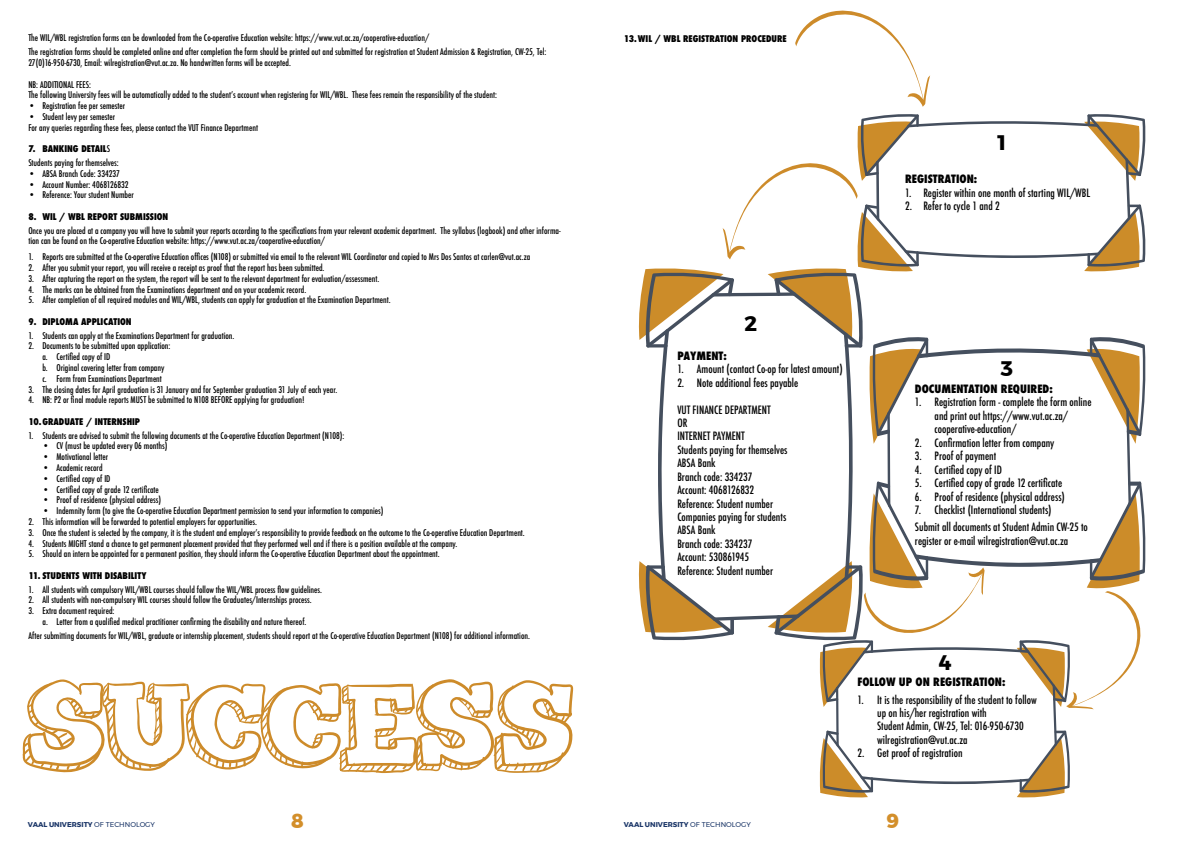
<style>
.page{position:relative;width:1191px;height:842px;background:#fff}
.page>*{position:absolute;margin:0;border:0;box-sizing:border-box;transform-origin:0 0}
.t1{font:700 21px "Montserrat";color:#000}
.t2{font:800 20px "Montserrat";color:#d38f2b}
.t3{font:500 condensed 11.2px/13.4px "Futura";color:#000}
.t4{font:800 condensed 11.2px "Futura";color:#000}
.t5{font:500 condensed 9px/10.8px "Futura";color:#000}
.t6{font:800 condensed 9px "Futura";color:#000}
.t7{font:700 7px "Montserrat";color:#1b3668}
.s1{font-weight:800}
.s2{font-weight:400}
</style>
<div class="page">
<svg style="left:795px;top:10px;width:135px;height:97px"></svg>
<svg style="left:638px;top:114px;width:508px;height:684px"></svg>
<svg style="left:22px;top:679px;width:551px;height:94px"></svg>
<p class="t5" style="left:28px;top:31px;width:519px;line-height:13.6px">The WIL/WBL registration forms can be downloaded from the Co-operative Education website: https://www.vut.ac.za/cooperative-education/<br>The registration forms should be completed online and after completion the form should be printed out and submitted for registration at Student Admission &amp; Registration, CW-25, Tel:</p>
<p class="t5" style="left:28px;top:57px;width:264px">27(0)16-950-6730, Email: wilregistration@vut.ac.za. No handwritten forms will be accepted.</p>
<p class="t5" style="left:28px;top:79px;width:470px">NB: ADDITIONAL FEES:<br>The following University fees will be automatically added to the student’s account when registering for WIL/WBL. These fees remain the responsibility of the student:</p>
<p class="t5" style="left:28px;top:100px;width:98px">• Registration fee per semester</p>
<p class="t5" style="left:28px;top:111px;width:231px">• Student levy per semester<br>For any queries regarding these fees, please contact the VUT Finance Department</p>
<p class="t5" style="left:28px;top:142px;width:92px;line-height:13.6px"><span class="s1">7. BANKING DETAIL</span>S<br>Students paying for themselves:</p>
<p class="t5" style="left:28px;top:168px;width:93px">• ABSA Branch Code: 334237</p>
<p class="t5" style="left:28px;top:179px;width:102px">• Account Number: 4068126832</p>
<p class="t5" style="left:28px;top:190px;width:107px">• Reference: Your student Number</p>
<p class="t6" style="left:28px;top:210px;width:141px">8. WIL / WBL REPORT SUBMISSION</p>
<p class="t5" style="left:28px;top:225px;width:534px">Once you are placed at a company you will have to submit your reports according to the specifications from your relevant academic department. The syllabus (logbook) and other informa&shy;tion can be found on the Co-operative Education website: https://www.vut.ac.za/cooperative-education/</p>
<p class="t5" style="left:28px;top:251px;width:503px">1. Reports are submitted at the Co-operative Education offices (N108) or submitted via email to the relevant WIL Coordinator and copied to Mrs Dos Santos at carlen@vut.ac.za</p>
<p class="t5" style="left:28px;top:262px;width:297px">2. After you submit your report, you will receive a receipt as proof that the report has been submitted.</p>
<p class="t5" style="left:28px;top:273px;width:352px">3. After capturing the report on the system, the report will be sent to the relevant department for evaluation/assessment.</p>
<p class="t5" style="left:28px;top:284px;width:279px">4. The marks can be obtained from the Examinations department and on your academic record.</p>
<p class="t5" style="left:28px;top:295px;width:364px">5. After completion of all required modules and WIL/WBL, students can apply for graduation at the Examination Department.</p>
<p class="t6" style="left:28px;top:315px;width:105px">9. DIPLOMA APPLICATION</p>
<p class="t5" style="left:28px;top:330px;width:208px">1. Students can apply at the Examinations Department for graduation.</p>
<p class="t5" style="left:42px;top:341px;width:130px;text-indent:-14px">2. Documents to be submitted upon application: a. Certified copy of ID<br>b. Original covering letter from company c. Form from Examinations Department</p>
<p class="t5" style="left:28px;top:384px;width:310px">3. The closing dates for April graduation is 31 January and for September graduation 31 July of each year.</p>
<p class="t5" style="left:28px;top:395px;width:278px">4. NB: P2 or final module reports MUST be submitted to N108 BEFORE applying for graduation!</p>
<p class="t6" style="left:28px;top:415px;width:113px">10.GRADUATE / INTERNSHIP</p>
<p class="t5" style="left:28px;top:430px;width:317px">1. Students are advised to submit the following documents at the Co-operative Education Department (N108):</p>
<p class="t5" style="left:42px;top:441px;width:126px">• CV (must be updated every 06 months)</p>
<p class="t5" style="left:42px;top:451px;width:67px">• Motivational letter</p>
<p class="t5" style="left:42px;top:462px;width:62px">• Academic record</p>
<p class="t5" style="left:42px;top:473px;width:70px">• Certified copy of ID</p>
<p class="t5" style="left:42px;top:484px;width:118px">• Certified copy of grade 12 certificate</p>
<p class="t5" style="left:42px;top:495px;width:120px">• Proof of residence (physical address)</p>
<p class="t5" style="left:42px;top:505px;width:342px">• Indemnity form (to give the Co-operative Education Department permission to send your information to companies)</p>
<p class="t5" style="left:28px;top:516px;width:230px">2. This information will be forwarded to potential employers for opportunities.</p>
<p class="t5" style="left:28px;top:527px;width:498px">3. Once the student is selected by the company, it is the student and employer’s responsibility to provide feedback on the outcome to the Co-operative Education Department.</p>
<p class="t5" style="left:28px;top:538px;width:430px">4. Students MIGHT stand a chance to get permanent placement provided that they performed well and if there is a position available at the company.</p>
<p class="t5" style="left:28px;top:549px;width:413px">5. Should an intern be appointed for a permanent position, they should inform the Co-operative Education Department about the appointment.</p>
<p class="t6" style="left:28px;top:569px;width:120px">11. STUDENTS WITH DISABILITY</p>
<p class="t5" style="left:28px;top:584px;width:295px">1. All students with compulsory WIL/WBL courses should follow the WIL/WBL process flow guidelines.</p>
<p class="t5" style="left:28px;top:595px;width:285px">2. All students with non-compulsory WIL courses should follow the Graduates/Internships process.</p>
<p class="t5" style="left:42px;top:606px;width:265px;text-indent:-14px">3. Extra document required:<br>a. Letter from a qualified medical practitioner confirming the disability and nature thereof.</p>
<p class="t5" style="left:28px;top:630px;width:503px">After submitting documents for WIL/WBL, graduate or internship placement, students should report at the Co-operative Education Department (N108) for additional information.</p>
<p class="t6" style="left:624px;top:33px;width:164px">13.WIL / WBL REGISTRATION PROCEDURE</p>
<h1 class="t1" style="left:997px;top:126px;width:10px">1</h1>
<p class="t4" style="left:905px;top:172px;width:74px">REGISTRATION:</p>
<p class="t3" style="left:905px;top:186px;width:186px">1. Register within one month of starting WIL/WBL</p>
<p class="t3" style="left:905px;top:200px;width:96px">2. Refer to cycle 1 and 2</p>
<h1 class="t1" style="left:744px;top:306px;width:14px">2</h1>
<p class="t4" style="left:677px;top:348px;width:51px">PAYMENT:</p>
<p class="t3" style="left:677px;top:362px;width:167px">1. Amount (contact Co-op for latest amount)</p>
<p class="t3" style="left:677px;top:376px;width:122px">2. Note additional fees payable</p>
<p class="t3" style="left:677px;top:403px;width:112px">VUT FINANCE DEPARTMENT<br>OR<br>INTERNET PAYMENT<br>Students paying for themselves<br>ABSA Bank<br>Branch code: 334237<br>Account: 4068126832<br>Reference: Student number<br>Companies paying for students<br>ABSA Bank<br>Branch code: 334237<br>Account: 530861945<br>Reference: Student number</p>
<h1 class="t1" style="left:1000px;top:352px;width:14px">3</h1>
<p class="t4" style="left:915px;top:381px;width:139px">DOCUMENTATION REQUIRED:</p>
<p class="t3" style="left:934px;top:396px;width:158px;text-indent:-20px">1. Registration form - complete the form online and print out https://www.vut.ac.za/ cooperative-education/</p>
<p class="t3" style="left:915px;top:436px;width:141px">2. Confirmation letter from company</p>
<p class="t3" style="left:915px;top:449px;width:83px">3. Proof of payment</p>
<p class="t3" style="left:915px;top:463px;width:88px">4. Certified copy of ID</p>
<p class="t3" style="left:915px;top:476px;width:149px">5. Certified copy of grade 12 certificate</p>
<p class="t3" style="left:915px;top:490px;width:151px">6. Proof of residence (physical address)</p>
<p class="t3" style="left:915px;top:501px;width:174px;line-height:17.4px">7. Checklist (International students)<br>Submit all documents at Student Admin CW-25 to</p>
<p class="t3" style="left:915px;top:534px;width:155px">register or e-mail wilregistration@vut.ac.za</p>
<h1 class="t1" style="left:939px;top:646px;width:14px">4</h1>
<p class="t4" style="left:857px;top:674px;width:149px">FOLLOW UP ON REGISTRATION:</p>
<p class="t3" style="left:877px;top:693px;width:161px;text-indent:-20px">1. It is the responsibility of the student to follow up on his/her registration with<br>Student Admin, CW-25, Tel: 016-950-6730 wilregistration@vut.ac.za</p>
<p class="t3" style="left:857px;top:746px;width:106px">2. Get proof of registration</p>
<p class="t7" style="left:28px;top:819px;width:128px">VAAL UNIVERSITY <span class="s2">OF TECHNOLOGY</span></p>
<h2 class="t2" style="left:291px;top:804px;width:14px">8</h2>
<p class="t7" style="left:624px;top:819px;width:128px">VAAL UNIVERSITY <span class="s2">OF TECHNOLOGY</span></p>
<h2 class="t2" style="left:887px;top:804px;width:14px">9</h2>
</div>
